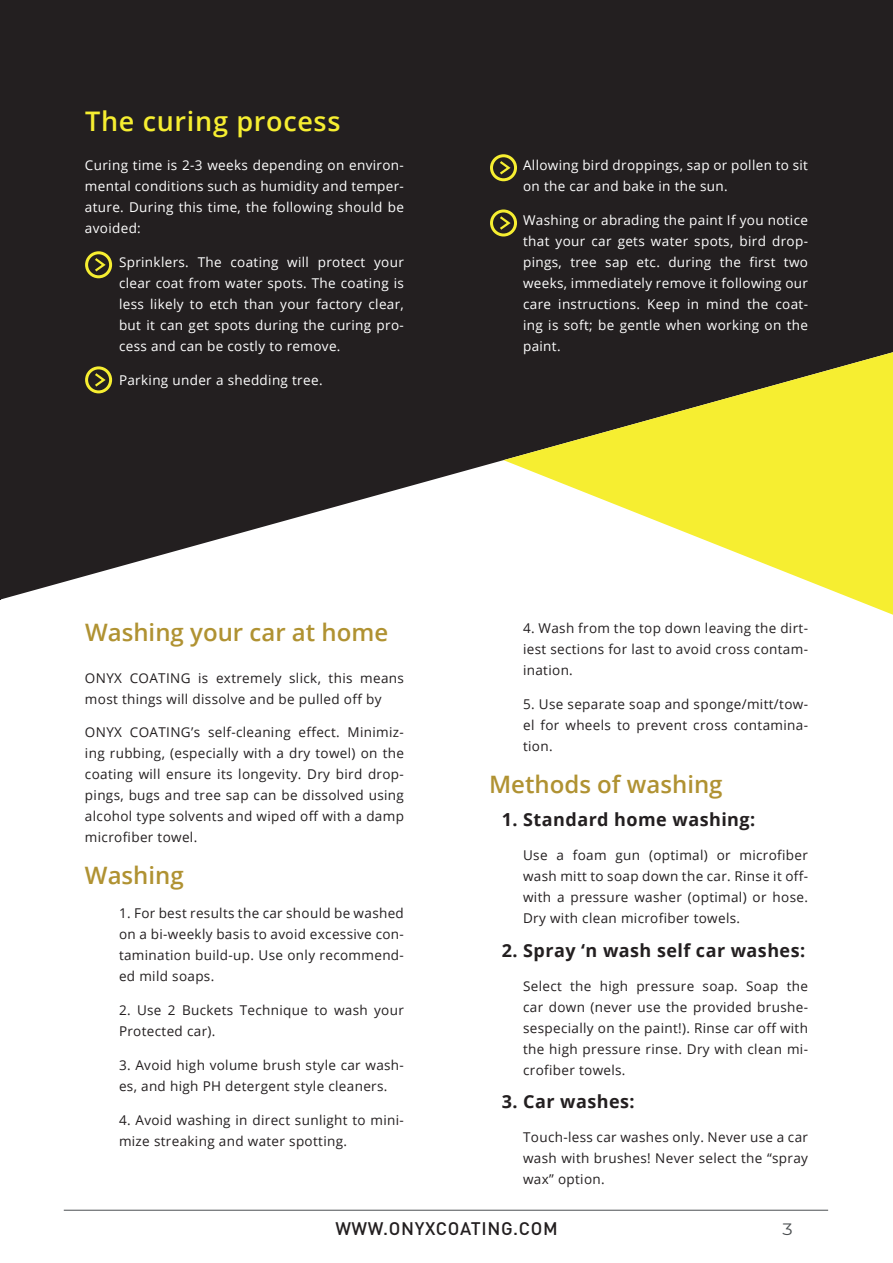
<style>
.page{position:relative;width:893px;height:1263px;background:#fff}
.page>*{position:absolute;margin:0;border:0;box-sizing:border-box;transform-origin:0 0}
.t1{font:600 27px "Open Sans";letter-spacing:.025em;color:#f6ee31}
.t2{font:600 24px "Open Sans";color:#b09232}
.t3{font:700 18px "Open Sans";letter-spacing:.025em;color:#231f20}
.t4{font:500 18px "DIN Pro";letter-spacing:.035em;color:#231f20}
.t5{font:16.5px "Montserrat";color:#4b4f51;scale:1.1 1}
.t6{font:13.5px/21px "Open Sans";letter-spacing:.025em;color:#231f20;text-align:justify}
.t7{font:13.5px/21px "Open Sans";letter-spacing:.025em;color:#fff;text-align:justify}
</style>
<div class="page">
<svg style="left:0;top:0;width:893px;height:600px;background:#343132"></svg>
<svg style="left:503px;top:352px;width:390px;height:263px;fill:#f6ee31"></svg>
<div style="left:85px;top:251px;width:27px;height:27px;border:3px solid #f6ee31;border-radius:50%"></div>
<svg style="left:92px;top:256px;width:16px;height:18px"></svg>
<div style="left:85px;top:366px;width:27px;height:27px;border:3px solid #f6ee31;border-radius:50%"></div>
<svg style="left:92px;top:371px;width:16px;height:18px"></svg>
<div style="left:490px;top:154px;width:27px;height:27px;border:3px solid #f6ee31;border-radius:50%"></div>
<svg style="left:497px;top:159px;width:15px;height:18px"></svg>
<div style="left:490px;top:209px;width:27px;height:27px;border:3px solid #f6ee31;border-radius:50%"></div>
<svg style="left:497px;top:214px;width:15px;height:18px"></svg>
<hr style="left:64px;top:1210px;width:764px;height:1px;background:#4b4f51">
<p class="t1" style="left:85px;top:103px;width:257px">The curing process</p>
<p class="t7" style="left:85px;top:155px;width:320px">Curing time is 2-3 weeks depending on environ&shy;mental conditions such as humidity and temper&shy;ature. During this time, the following should be avoided:</p>
<p class="t7" style="left:119px;top:251px;width:286px">Sprinklers. The coating will protect your clear coat from water spots. The coating is less likely to etch than your factory clear, but it can get spots during the curing pro&shy;cess and can be costly to remove.</p>
<p class="t7" style="left:119px;top:369px;width:205px">Parking under a shedding tree.</p>
<p class="t7" style="left:523px;top:155px;width:286px">Allowing bird droppings, sap or pollen to sit on the car and bake in the sun.</p>
<p class="t7" style="left:523px;top:209px;width:286px">Washing or abrading the paint If you notice that your car gets water spots, bird drop&shy;pings, tree sap etc. during the first two weeks, immediately remove it following our care instructions. Keep in mind the coat&shy;ing is soft; be gentle when working on the paint.</p>
<p class="t2" style="left:85px;top:616px;width:305px">Washing your car at home</p>
<p class="t6" style="left:85px;top:667px;width:320px">ONYX COATING is extremely slick, this means most things will dissolve and be pulled off by</p>
<p class="t6" style="left:85px;top:722px;width:320px">ONYX COATING’s self-cleaning effect. Minimiz&shy;ing rubbing, (especially with a dry towel) on the coating will ensure its longevity. Dry bird drop&shy;pings, bugs and tree sap can be dissolved using alcohol type solvents and wiped off with a damp microfiber towel.</p>
<p class="t2" style="left:85px;top:859px;width:100px">Washing</p>
<p class="t6" style="left:119px;top:902px;width:286px">1. For best results the car should be washed on a bi-weekly basis to avoid excessive con&shy;tamination build-up. Use only recommend&shy;ed mild soaps.</p>
<p class="t6" style="left:119px;top:999px;width:286px">2. Use 2 Buckets Technique to wash your<br>Protected car).</p>
<p class="t6" style="left:119px;top:1054px;width:286px">3. Avoid high volume brush style car wash&shy;es, and high PH detergent style cleaners.</p>
<p class="t6" style="left:119px;top:1109px;width:286px">4. Avoid washing in direct sunlight to mini&shy;mize streaking and water spotting.</p>
<p class="t6" style="left:523px;top:617px;width:286px">4. Wash from the top down leaving the dirt&shy;iest sections for last to avoid cross contam&shy;ination.</p>
<p class="t6" style="left:523px;top:693px;width:286px">5. Use separate soap and sponge/mitt/tow&shy;el for wheels to prevent cross contamina&shy;tion.</p>
<p class="t2" style="left:489px;top:767px;width:235px">Methods of washing</p>
<p class="t3" style="left:502px;top:807px;width:255px">1. Standard home washing:</p>
<p class="t6" style="left:523px;top:844px;width:286px">Use a foam gun (optimal) or microfiber wash mitt to soap down the car. Rinse it off&shy;with a pressure washer (optimal) or hose.<br>Dry with clean microfiber towels.</p>
<p class="t3" style="left:502px;top:938px;width:305px">2. Spray ‘n wash self car washes:</p>
<p class="t6" style="left:523px;top:975px;width:286px">Select the high pressure soap. Soap the car down (never use the provided brushe&shy;sespecially on the paint!). Rinse car off with the high pressure rinse. Dry with clean mi&shy;crofiber towels.</p>
<p class="t3" style="left:502px;top:1089px;width:134px">3. Car washes:</p>
<p class="t6" style="left:523px;top:1126px;width:286px">Touch-less car washes only. Never use a car wash with brushes! Never select the “spray wax” option.</p>
<h3 class="t4" style="left:335px;top:1216px;width:224px">WWW.ONYXCOATING.COM</h3>
<p class="t5" style="left:782px;top:1218px;width:11px">3</p>
</div>
